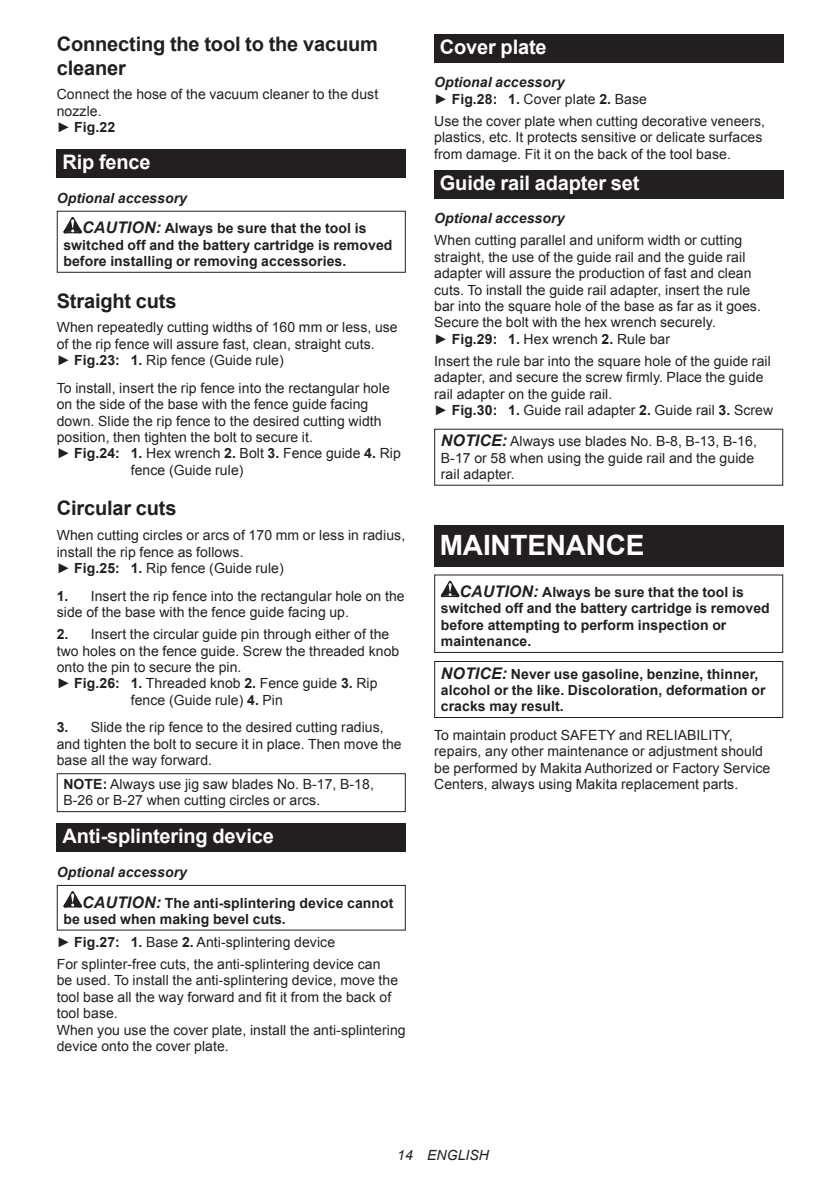
<style>
.page{position:relative;width:840px;height:1191px;background:#fff}
.page>*{position:absolute;margin:0;border:0;box-sizing:border-box;transform-origin:0 0}
.t1{font:700 28px "Arial";letter-spacing:-.01em;color:#fff}
.t2{font:700 20px/23.4px "Arial";letter-spacing:-.01em;color:#231f20}
.t3{font:700 20px "Arial";letter-spacing:-.01em;color:#fff}
.t4{font:14px/16.4px "Arial";letter-spacing:.005em;color:#231f20}
.t5{font:700 14px/16.4px "Arial";letter-spacing:.005em;color:#231f20}
.t6{font:italic 700 14px/16.4px "Arial";letter-spacing:.005em;color:#231f20}
.t7{font:italic 14px "Arial";letter-spacing:.005em;color:#231f20}
.s1{font-weight:700}
.s2{font-style:italic}
.s3{font-style:italic;font-size:16px}
.s4{font-weight:400;font-style:normal}
.s5{font-style:normal}
.s6{font-weight:700;font-style:italic;font-size:16px}
</style>
<div class="page">
<div style="left:57px;top:149px;width:348px;height:29px;background:#231f20"></div>
<svg style="left:63px;top:217px;width:19px;height:16px"></svg>
<div style="left:57px;top:211px;width:348px;height:62px;border:1px solid #231f20"></div>
<div style="left:57px;top:773px;width:348px;height:39px;border:1px solid #231f20"></div>
<div style="left:57px;top:823px;width:348px;height:29px;background:#231f20"></div>
<svg style="left:63px;top:891px;width:19px;height:16px"></svg>
<div style="left:57px;top:885px;width:348px;height:45px;border:1px solid #231f20"></div>
<div style="left:434px;top:34px;width:348px;height:29px;background:#231f20"></div>
<div style="left:434px;top:170px;width:348px;height:28px;background:#231f20"></div>
<div style="left:434px;top:525px;width:348px;height:41px;background:#231f20"></div>
<svg style="left:440px;top:581px;width:19px;height:16px"></svg>
<div style="left:434px;top:574px;width:348px;height:79px;border:1px solid #231f20"></div>
<div style="left:434px;top:661px;width:348px;height:57px;border:1px solid #231f20"></div>
<h2 class="t2" style="left:57px;top:33px;width:322px">Connecting the tool to the vacuum cleaner</h2>
<p class="t4" style="left:57px;top:86px;width:323px">Connect the hose of the vacuum cleaner to the dust nozzle.<br>► <span class="s1">Fig.22</span></p>
<h2 class="t3" style="left:62px;top:149px;width:90px">Rip fence</h2>
<p class="t5" style="left:82px;top:183px;width:286px;line-height:30.6px;text-indent:-25px"><span class="s2">Optional accessory<br></span><span class="s3">CAUTION:</span> Always be sure that the tool is</p>
<p class="t5" style="left:63px;top:237px;width:330px">switched off and the battery cartridge is removed before installing or removing accessories.</p>
<h2 class="t2" style="left:57px;top:289px;width:121px">Straight cuts</h2>
<p class="t4" style="left:57px;top:319px;width:342px">When repeatedly cutting widths of 160 mm or less, use of the rip fence will assure fast, clean, straight cuts.<br>► <span class="s1">Fig.23: 1.</span> Rip fence (Guide rule)</p>
<p class="t4" style="left:57px;top:380px;width:334px">To install, insert the rip fence into the rectangular hole</p>
<p class="t4" style="left:57px;top:396px;width:313px">on the side of the base with the fence guide facing</p>
<p class="t4" style="left:57px;top:413px;width:326px">down. Slide the rip fence to the desired cutting width</p>
<p class="t4" style="left:57px;top:429px;width:257px">position, then tighten the bolt to secure it.</p>
<p class="t4" style="left:57px;top:445px;width:345px">► <span class="s1">Fig.24: 1.</span> Hex wrench <span class="s1">2.</span> Bolt <span class="s1">3.</span> Fence guide <span class="s1">4.</span> Rip</p>
<p class="t4" style="left:131px;top:462px;width:114px">fence (Guide rule)</p>
<h2 class="t2" style="left:57px;top:497px;width:121px">Circular cuts</h2>
<p class="t4" style="left:57px;top:527px;width:350px">When cutting circles or arcs of 170 mm or less in radius, install the rip fence as follows.<br>► <span class="s1">Fig.25: 1.</span> Rip fence (Guide rule)</p>
<p class="t4" style="left:57px;top:587px;width:349px"><span class="s1">1.</span> Insert the rip fence into the rectangular hole on the side of the base with the fence guide facing up.</p>
<p class="t4" style="left:57px;top:626px;width:334px"><span class="s1">2.</span> Insert the circular guide pin through either of the</p>
<p class="t4" style="left:57px;top:642px;width:344px">two holes on the fence guide. Screw the threaded knob</p>
<p class="t4" style="left:57px;top:659px;width:186px">onto the pin to secure the pin.</p>
<p class="t4" style="left:57px;top:675px;width:322px">► <span class="s1">Fig.26: 1.</span> Threaded knob <span class="s1">2.</span> Fence guide <span class="s1">3.</span> Rip</p>
<p class="t4" style="left:131px;top:691px;width:154px">fence (Guide rule) <span class="s1">4.</span> Pin</p>
<p class="t4" style="left:57px;top:719px;width:346px"><span class="s1">3.</span> Slide the rip fence to the desired cutting radius, and tighten the bolt to secure it in place. Then move the base all the way forward.</p>
<p class="t4" style="left:63px;top:776px;width:312px"><span class="s1">NOTE:</span> Always use jig saw blades No. B-17, B-18,<br>B-26 or B-27 when cutting circles or arcs.</p>
<h2 class="t3" style="left:62px;top:823px;width:213px">Anti-splintering device</h2>
<p class="t5" style="left:82px;top:857px;width:313px;line-height:30.6px;text-indent:-25px"><span class="s2">Optional accessory<br></span><span class="s3">CAUTION:</span> The anti-splintering device cannot</p>
<p class="t4" style="left:57px;top:908px;width:325px;line-height:22.6px;text-indent:7px"><span class="s1">be used when making bevel cuts.<br></span>► <span class="s1">Fig.27: 1.</span> Base <span class="s1">2.</span> Anti-splintering device<br>For splinter-free cuts, the anti-splintering device can</p>
<p class="t4" style="left:57px;top:972px;width:350px">be used. To install the anti-splintering device, move the tool base all the way forward and fit it from the back of tool base.<br>When you use the cover plate, install the anti-splintering device onto the cover plate.</p>
<h2 class="t3" style="left:439px;top:34px;width:108px">Cover plate</h2>
<p class="t6" style="left:434px;top:75px;width:214px">Optional accessory<br><span class="s4">►</span> <span class="s5">Fig.28: 1.</span> <span class="s4">Cover plate</span> <span class="s5">2.</span> <span class="s4">Base</span></p>
<p class="t4" style="left:434px;top:113px;width:332px">Use the cover plate when cutting decorative veneers, plastics, etc. It protects sensitive or delicate surfaces from damage. Fit it on the back of the tool base.</p>
<h2 class="t3" style="left:439px;top:170px;width:201px">Guide rail adapter set</h2>
<p class="t6" style="left:434px;top:211px;width:132px">Optional accessory</p>
<p class="t4" style="left:434px;top:232px;width:328px">When cutting parallel and uniform width or cutting straight, the use of the guide rail and the guide rail adapter will assure the production of fast and clean cuts. To install the guide rail adapter, insert the rule bar into the square hole of the base as far as it goes.<br>Secure the bolt with the hex wrench securely.<br>► <span class="s1">Fig.29: 1.</span> Hex wrench <span class="s1">2.</span> Rule bar</p>
<p class="t4" style="left:434px;top:353px;width:340px">Insert the rule bar into the square hole of the guide rail adapter, and secure the screw firmly. Place the guide rail adapter on the guide rail.<br>► <span class="s1">Fig.30: 1.</span> Guide rail adapter <span class="s1">2.</span> Guide rail <span class="s1">3.</span> Screw</p>
<p class="t4" style="left:440px;top:433px;width:317px"><span class="s6">NOTICE:</span> Always use blades No. B-8, B-13, B-16,<br>B-17 or 58 when using the guide rail and the guide rail adapter.</p>
<h1 class="t1" style="left:439px;top:526px;width:206px">MAINTENANCE</h1>
<p class="t5" style="left:440px;top:584px;width:330px;text-indent:19px"><span class="s3">CAUTION:</span> Always be sure that the tool is switched off and the battery cartridge is removed before attempting to perform inspection or maintenance.</p>
<p class="t5" style="left:440px;top:666px;width:326px"><span class="s3">NOTICE:</span> Never use gasoline, benzine, thinner, alcohol or the like. Discoloration, deformation or cracks may result.</p>
<p class="t4" style="left:434px;top:727px;width:337px">To maintain product SAFETY and RELIABILITY, repairs, any other maintenance or adjustment should be performed by Makita Authorized or Factory Service Centers, always using Makita replacement parts.</p>
<p class="t7" style="left:397px;top:1146px;width:93px">14 ENGLISH</p>
</div>
